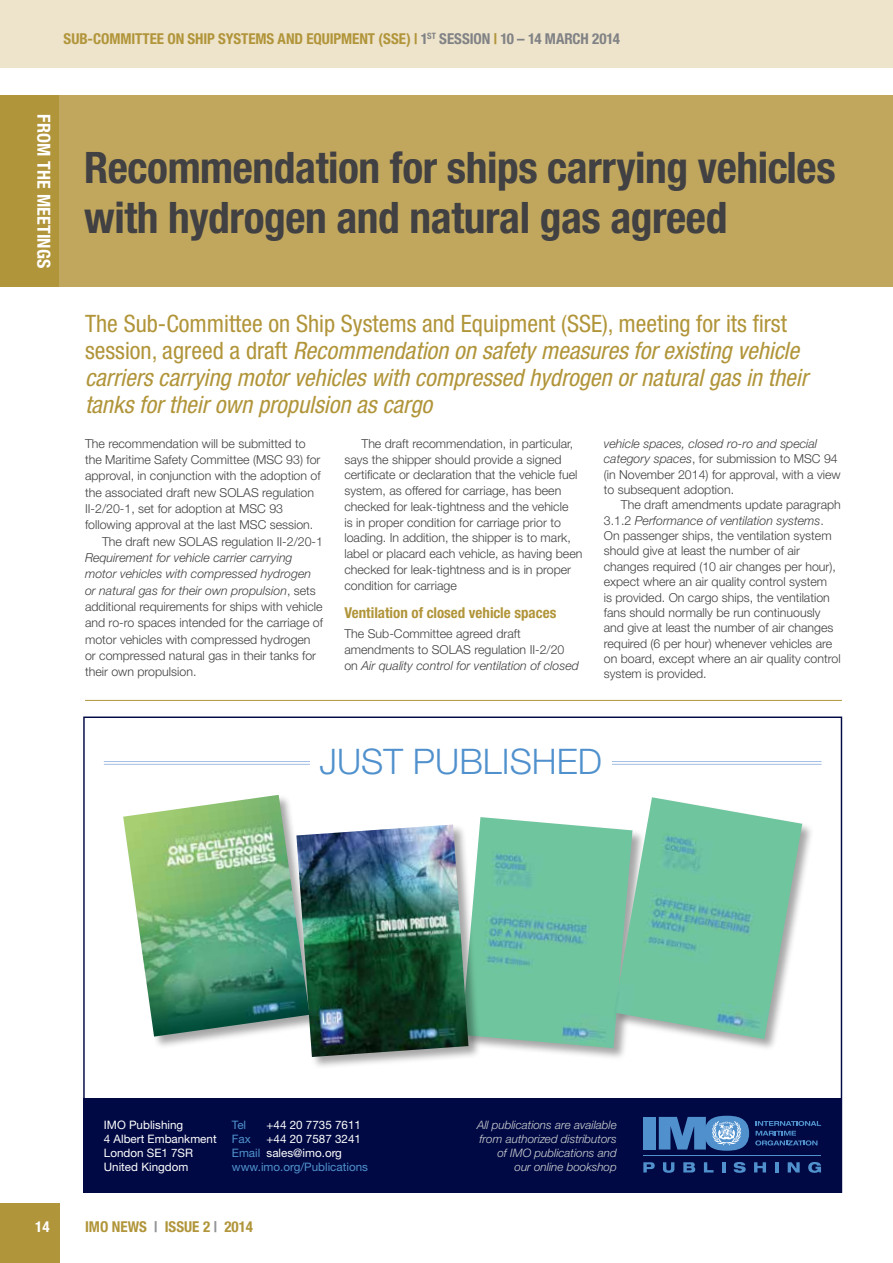
<style>
.page{position:relative;width:893px;height:1263px;background:#fff}
.page>*{position:absolute;margin:0;border:0;box-sizing:border-box;transform-origin:0 0}
.t1{font:700 condensed 43.5px/49.5px "Helvetica Neue";letter-spacing:-.01em;color:#414042}
.t2{font:300 35.25px "Helvetica Neue";color:#5091cd}
.t3{font:italic condensed 24px/27px "Helvetica Neue";color:#b1953a}
.t4{font:700 condensed 18px "Helvetica Neue";letter-spacing:.01em;color:#fff}
.t5{font:700 condensed 15px "Helvetica Neue";color:#b1953a}
.t6{font:700 condensed 15px "Helvetica Neue";color:#fff}
.t7{font:300 12.3px/15.3px "Helvetica Neue";color:#414042}
.t8{font:italic 300 11.7px/14px "Helvetica Neue";color:#d1d3d4;text-align:right}
.t9{font:11.7px/14px "Helvetica Neue";color:#fff}
.t10{font:11.7px/14px "Helvetica Neue";color:#5091cd}
.s1{color:#808285}
.s2{font-style:normal}
.s3{font-style:italic}
.s4{color:#fff}
.s5{color:#939598}
</style>
<div class="page">
<div style="left:0;top:1203px;width:60px;height:60px;background:#b1953a"></div>
<div style="left:0;top:96px;width:60px;height:191px;background:#b1953a"></div>
<div style="left:0;top:0;width:893px;height:68px;background:#eee3cb"></div>
<div style="left:83px;top:1098px;width:759px;height:95px;background:#000943"></div>
<div style="left:643px;top:1117px;width:13px;height:32px;background:#5091cd"></div>
<svg style="left:659px;top:1117px;width:47px;height:32px"></svg>
<div style="left:704px;top:1116px;width:45px;height:35px;background:#5091cd;border-radius:50%"></div>
<svg style="left:712px;top:1121px;width:29px;height:24px"></svg>
<svg style="left:755px;top:1121px;width:66px;height:24px"></svg>
<hr style="left:643px;top:1155px;width:178px;height:1px;background:#5091cd">
<svg style="left:643px;top:1162px;width:12px;height:10px"></svg>
<svg style="left:663px;top:1162px;width:11px;height:11px"></svg>
<svg style="left:683px;top:1162px;width:12px;height:10px"></svg>
<svg style="left:704px;top:1162px;width:9px;height:10px"></svg>
<svg style="left:722px;top:1162px;width:3px;height:10px"></svg>
<svg style="left:734px;top:1162px;width:12px;height:11px"></svg>
<svg style="left:754px;top:1162px;width:12px;height:10px"></svg>
<hr style="left:775px;top:1162px;width:4px;height:10px;background:#5091cd">
<svg style="left:788px;top:1162px;width:12px;height:10px"></svg>
<svg style="left:808px;top:1162px;width:13px;height:11px"></svg>
<hr style="left:104px;top:761px;width:718px;height:1px;background:#a4bfe4">
<hr style="left:104px;top:764px;width:718px;height:1px;background:#a4bfe4">
<div style="left:310px;top:746px;width:301px;height:28px;background:#fff"></div>
<div style="left:461px;top:816px;width:184px;height:245px;background:#000;opacity:.35"></div>
<img style="left:461px;top:817px;width:152px;height:231px">
<div style="left:613px;top:796px;width:202px;height:256px;background:#000;opacity:.35"></div>
<img style="left:614px;top:797px;width:188px;height:242px">
<div style="left:122px;top:794px;width:200px;height:255px;background:#000;opacity:.35"></div>
<img style="left:123px;top:795px;width:187px;height:241px">
<div style="left:296px;top:824px;width:185px;height:246px;background:#000;opacity:.35"></div>
<img style="left:296px;top:824px;width:172px;height:233px">
<hr style="left:85px;top:700px;width:757px;height:1px;background:#b1953a">
<div style="left:60px;top:96px;width:833px;height:191px;background:#c1a75d"></div>
<p class="t5" style="left:64px;top:29px;width:558px">SUB-COMMITTEE ON SHIP SYSTEMS AND EQUIPMENT (SSE) | <span class="s1">1</span><sup>ST</sup> <span class="s1">SESSION</span> | <span class="s1">10 – 14 MARCH 2014</span></p>
<h3 class="t4" style="left:55px;top:114px;width:156px;rotate:90deg">FROM THE MEETINGS</h3>
<h1 class="t1" style="left:84px;top:143px;width:753px">Recommendation for ships carrying vehicles with hydrogen and natural gas agreed</h1>
<p class="t3" style="left:85px;top:310px;width:724px"><span class="s2">The Sub-Committee on Ship Systems and Equipment (SSE), meeting for its first session, agreed a draft</span> Recommendation on safety measures for existing vehicle carriers carrying motor vehicles with compressed hydrogen or natural gas in their tanks for their own propulsion as cargo</p>
<p class="t7" style="left:85px;top:435px;width:222px">The recommendation will be submitted to</p>
<p class="t7" style="left:85px;top:452px;width:237px">the Maritime Safety Committee (MSC 93) for</p>
<p class="t7" style="left:85px;top:468px;width:237px">approval, in conjunction with the adoption of</p>
<p class="t7" style="left:85px;top:484px;width:231px">the associated draft new SOLAS regulation</p>
<p class="t7" style="left:85px;top:501px;width:200px">II-2/20-1, set for adoption at MSC 93</p>
<p class="t7" style="left:85px;top:517px;width:230px">following approval at the last MSC session.</p>
<p class="t7" style="left:102px;top:533px;width:222px">The draft new SOLAS regulation II-2/20-1</p>
<p class="t7" style="left:85px;top:549px;width:239px;line-height:16.4px"><span class="s3">Requirement for vehicle carrier carrying motor vehicles with compressed hydrogen or natural gas for their own propulsion</span>, sets additional requirements for ships with vehicle and ro-ro spaces intended for the carriage of motor vehicles with compressed hydrogen or compressed natural gas in their tanks for their own propulsion.</p>
<p class="t7" style="left:344px;top:435px;width:239px;line-height:15.8px;text-indent:17px">The draft recommendation, in particular, says the shipper should provide a signed certificate or declaration that the vehicle fuel system, as offered for carriage, has been checked for leak-tightness and the vehicle<br>is in proper condition for carriage prior to loading. In addition, the shipper is to mark, label or placard each vehicle, as having been checked for leak-tightness and is in proper condition for carriage</p>
<p class="t5" style="left:344px;top:604px;width:213px">Ventilation of closed vehicle spaces</p>
<p class="t7" style="left:344px;top:626px;width:236px;line-height:15.8px">The Sub-Committee agreed draft amendments to SOLAS regulation II-2/20 on <span class="s3">Air quality control for ventilation of closed</span></p>
<p class="t7" style="left:604px;top:435px;width:238px"><span class="s3">vehicle spaces, closed ro-ro and special category spaces</span>, for submission to MSC 94 (in November 2014) for approval, with a view to subsequent adoption.</p>
<p class="t7" style="left:604px;top:497px;width:239px;text-indent:17px">The draft amendments update paragraph 3.1.2 <span class="s3">Performance of ventilation systems</span>.<br>On passenger ships, the ventilation system should give at least the number of air changes required (10 air changes per hour), expect where an air quality control system<br>is provided. On cargo ships, the ventilation fans should normally be run continuously and give at least the number of air changes required (6 per hour) whenever vehicles are on board, except where an air quality control system is provided.</p>
<h2 class="t2" style="left:319px;top:740px;width:284px">JUST PUBLISHED</h2>
<p class="t9" style="left:104px;top:1118px;width:114px">IMO Publishing<br>4 Albert Embankment<br>London SE1 7SR<br>United Kingdom</p>
<p class="t10" style="left:232px;top:1118px;width:16px">Tel</p>
<p class="t9" style="left:267px;top:1118px;width:96px">+44 20 7735 7611</p>
<p class="t10" style="left:232px;top:1132px;width:20px">Fax</p>
<p class="t10" style="left:232px;top:1132px;width:138px;text-indent:35px"><span class="s4">+44 20 7587 3241<br></span>Email <span class="s4">sales@imo.org </span>www.imo.org/Publications</p>
<p class="t8" style="left:477px;top:1118px;width:141px">All publications are available from authorized distributors of IMO publications and<br>our online bookshop</p>
<p class="t6" style="left:35px;top:1218px;width:16px">14</p>
<p class="t5" style="left:85px;top:1218px;width:170px">IMO NEWS <span class="s5">|</span> ISSUE 2 <span class="s5">|</span> 2014</p>
</div>
